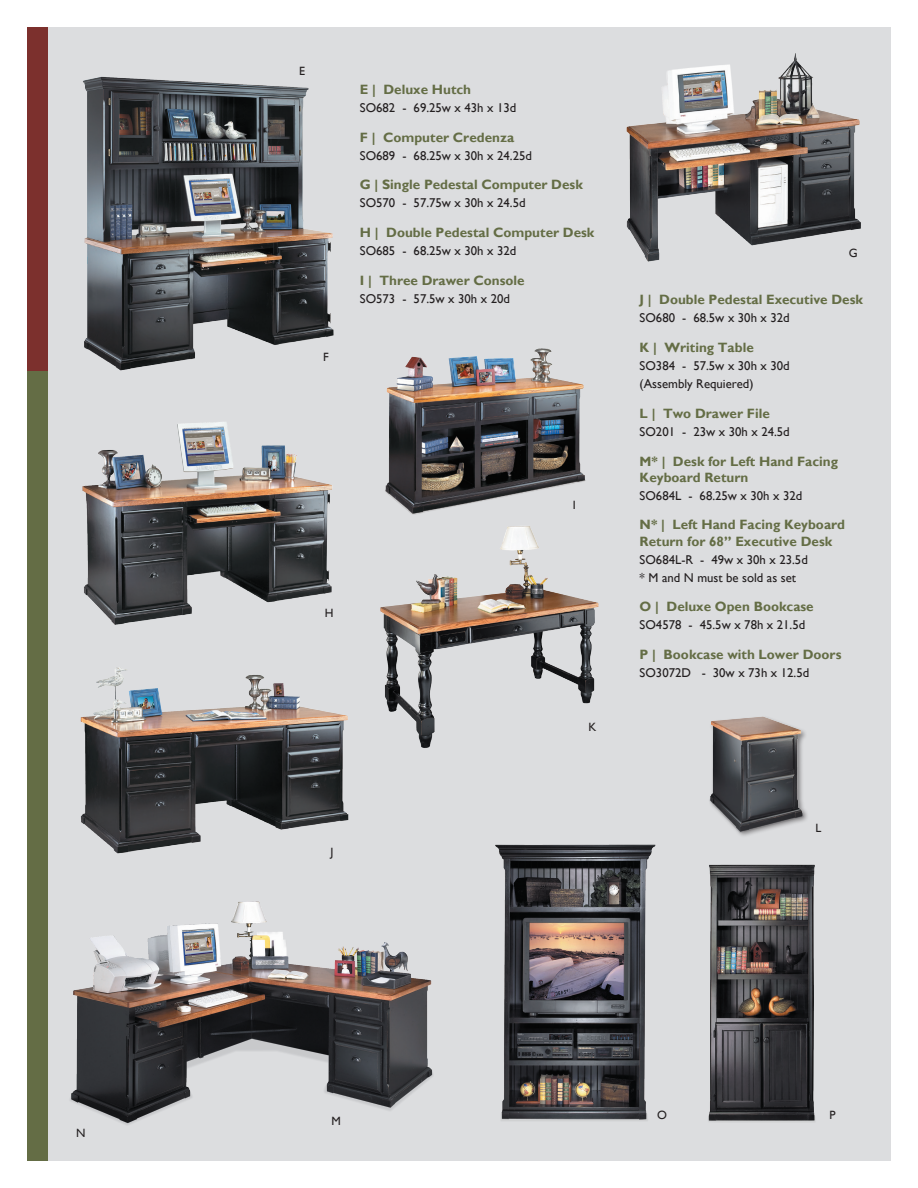
<style>
.page{position:relative;width:918px;height:1188px;background:#fff}
.page>*{position:absolute;margin:0;border:0;box-sizing:border-box;transform-origin:0 0}
.t1{font:700 13.5px/16.2px "Gill Sans";color:#646d45}
.SKU___and_Dimensions{font:12.75px/18px "Gill Sans";color:#231f20}
.Letters{font:12px "Gill Sans";color:#231f20}
</style>
<div class="page">
<div style="left:27px;top:27px;width:864px;height:1134px;background:#dcdddf"></div>
<div style="left:27px;top:224px;width:20px;height:937px;background:#646d45"></div>
<div style="left:27px;top:27px;width:20px;height:343px;background:#7c302d"></div>
<img style="left:80px;top:667px;width:269px;height:187px">
<img style="left:626px;top:53px;width:235px;height:209px">
<img style="left:380px;top:526px;width:219px;height:222px">
<img style="left:385px;top:348px;width:201px;height:167px">
<img style="left:83px;top:76px;width:251px;height:295px">
<img style="left:708px;top:864px;width:107px;height:258px">
<img style="left:495px;top:844px;width:161px;height:277px">
<img style="left:709px;top:716px;width:98px;height:120px">
<img style="left:82px;top:422px;width:250px;height:203px">
<img style="left:70px;top:901px;width:363px;height:224px">
<p class="Letters" style="left:76px;top:1126px;width:11px">N</p>
<p class="Letters" style="left:299px;top:64px;width:7px">E</p>
<p class="Letters" style="left:323px;top:350px;width:7px">F</p>
<p class="Letters" style="left:325px;top:606px;width:10px">H</p>
<p class="t1" style="left:360px;top:82px;width:113px">E | Deluxe Hutch</p>
<p class="SKU___and_Dimensions" style="left:360px;top:99px;width:158px">SO682 - 69.25w x 43h x 13d</p>
<p class="t1" style="left:360px;top:129px;width:156px">F | Computer Credenza</p>
<p class="SKU___and_Dimensions" style="left:360px;top:147px;width:174px">SO689 - 68.25w x 30h x 24.25d</p>
<p class="t1" style="left:360px;top:177px;width:224px">G | Single Pedestal Computer Desk</p>
<p class="SKU___and_Dimensions" style="left:360px;top:194px;width:167px">SO570 - 57.75w x 30h x 24.5d</p>
<p class="t1" style="left:360px;top:225px;width:236px">H | Double Pedestal Computer Desk</p>
<p class="SKU___and_Dimensions" style="left:360px;top:242px;width:158px">SO685 - 68.25w x 30h x 32d</p>
<p class="t1" style="left:360px;top:272px;width:166px">I | Three Drawer Console</p>
<p class="SKU___and_Dimensions" style="left:360px;top:290px;width:152px">SO573 - 57.5w x 30h x 20d</p>
<p class="t1" style="left:640px;top:292px;width:225px">J | Double Pedestal Executive Desk</p>
<p class="SKU___and_Dimensions" style="left:640px;top:309px;width:152px">SO680 - 68.5w x 30h x 32d</p>
<p class="t1" style="left:640px;top:340px;width:116px">K | Writing Table</p>
<p class="SKU___and_Dimensions" style="left:640px;top:357px;width:152px">SO384 - 57.5w x 30h x 30d (Assembly Requiered)</p>
<p class="t1" style="left:640px;top:406px;width:132px">L | Two Drawer File</p>
<p class="SKU___and_Dimensions" style="left:640px;top:423px;width:152px">SO201 - 23w x 30h x 24.5d</p>
<p class="t1" style="left:640px;top:453px;width:200px">M* | Desk for Left Hand Facing<br>Keyboard Return</p>
<p class="SKU___and_Dimensions" style="left:640px;top:487px;width:164px">SO684L - 68.25w x 30h x 32d</p>
<p class="t1" style="left:640px;top:517px;width:207px">N* | Left Hand Facing Keyboard<br>Return for 68” Executive Desk</p>
<p class="SKU___and_Dimensions" style="left:640px;top:551px;width:170px">SO684L-R - 49w x 30h x 23.5d * M and N must be sold as set</p>
<p class="t1" style="left:640px;top:599px;width:176px">O | Deluxe Open Bookcase</p>
<p class="SKU___and_Dimensions" style="left:640px;top:616px;width:167px">SO4578 - 45.5w x 78h x 21.5d</p>
<p class="t1" style="left:640px;top:647px;width:203px">P | Bookcase with Lower Doors</p>
<p class="SKU___and_Dimensions" style="left:640px;top:664px;width:171px">SO3072D - 30w x 73h x 12.5d</p>
<p class="Letters" style="left:849px;top:246px;width:10px">G</p>
<p class="Letters" style="left:573px;top:498px;width:4px">I</p>
<p class="Letters" style="left:589px;top:720px;width:9px">K</p>
<p class="Letters" style="left:330px;top:845px;width:4px">J</p>
<p class="Letters" style="left:815px;top:821px;width:7px">L</p>
<p class="Letters" style="left:332px;top:1114px;width:11px">M</p>
<p class="Letters" style="left:657px;top:1108px;width:11px">O</p>
<p class="Letters" style="left:829px;top:1108px;width:8px">P</p>
</div>
